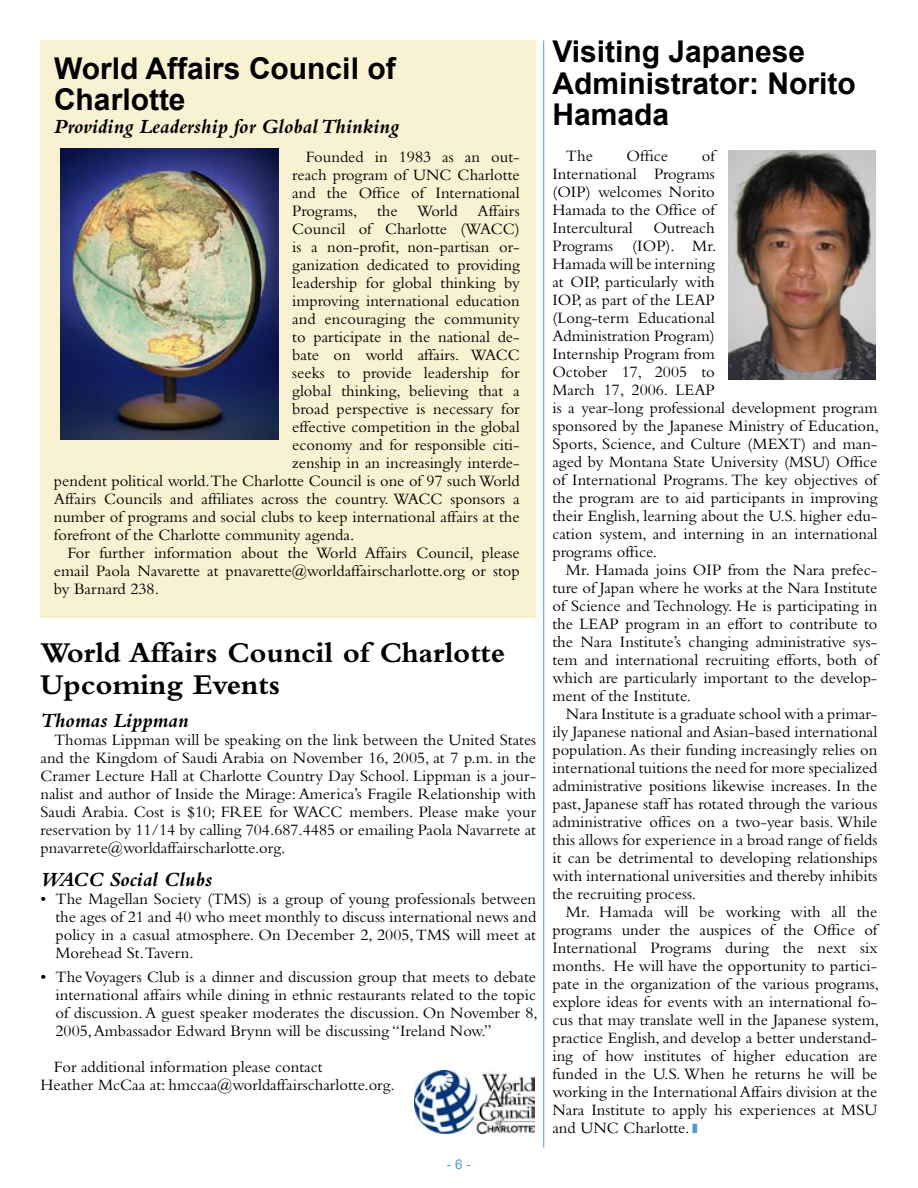
<style>
.page{position:relative;width:918px;height:1188px;background:#fff}
.page>*{position:absolute;margin:0;border:0;box-sizing:border-box;transform-origin:0 0}
.t1{font:700 30px/31.5px "Arial";color:#000}
.t2{font:700 30px/31.5px "Bembo";color:#000}
.t3{font:italic 700 21px "Bembo";color:#000}
.t4{font:16.5px/18px "Bembo";color:#000;text-align:justify}
.t5{font:13.5px "Arial";color:#5397d4}
.s1{color:#5397d4}
</style>
<div class="page">
<div style="left:40px;top:40px;width:496px;height:578px;background:#f8f1d2"></div>
<img style="left:61px;top:149px;width:218px;height:290px">
<img style="left:414px;top:1070px;width:120px;height:64px">
<hr style="left:543px;top:40px;width:1px;height:1108px;background:#5397d4">
<img style="left:728px;top:150px;width:148px;height:230px">
<h1 class="t1" style="left:54px;top:53px;width:343px">World Affairs Council of<br>Charlotte</h1>
<p class="t3" style="left:54px;top:115px;width:347px">Providing Leadership for Global Thinking</p>
<p class="t4" style="left:306px;top:147px;width:215px">Founded in 1983 as an out-</p>
<p class="t4" style="left:292px;top:165px;width:229px">reach program of UNC Charlotte</p>
<p class="t4" style="left:292px;top:183px;width:229px">and the Office of International</p>
<p class="t4" style="left:292px;top:201px;width:229px">Programs, the World Affairs</p>
<p class="t4" style="left:292px;top:219px;width:229px">Council of Charlotte (WACC)</p>
<p class="t4" style="left:292px;top:237px;width:229px">is a non-profit, non-partisan or-</p>
<p class="t4" style="left:292px;top:255px;width:229px">ganization dedicated to providing</p>
<p class="t4" style="left:292px;top:273px;width:229px">leadership for global thinking by</p>
<p class="t4" style="left:292px;top:291px;width:229px">improving international education</p>
<p class="t4" style="left:292px;top:309px;width:229px">and encouraging the community</p>
<p class="t4" style="left:292px;top:327px;width:229px">to participate in the national de-</p>
<p class="t4" style="left:292px;top:345px;width:229px">bate on world affairs. WACC</p>
<p class="t4" style="left:292px;top:363px;width:229px">seeks to provide leadership for</p>
<p class="t4" style="left:292px;top:381px;width:229px">global thinking, believing that a</p>
<p class="t4" style="left:292px;top:399px;width:229px">broad perspective is necessary for</p>
<p class="t4" style="left:292px;top:417px;width:229px">effective competition in the global</p>
<p class="t4" style="left:292px;top:435px;width:229px">economy and for responsible citi-</p>
<p class="t4" style="left:292px;top:453px;width:229px">zenship in an increasingly interde-</p>
<p class="t4" style="left:54px;top:471px;width:467px">pendent political world.The Charlotte Council is one of 97 such World</p>
<p class="t4" style="left:54px;top:489px;width:467px">Affairs Councils and affiliates across the country. WACC sponsors a</p>
<p class="t4" style="left:54px;top:507px;width:467px">number of programs and social clubs to keep international affairs at the</p>
<p class="t4" style="left:54px;top:525px;width:302px">forefront of the Charlotte community agenda.</p>
<p class="t4" style="left:68px;top:543px;width:454px">For further information about the World Affairs Council, please</p>
<p class="t4" style="left:54px;top:561px;width:467px">email Paola Navarette at pnavarette@worldaffairscharlotte.org or stop</p>
<p class="t4" style="left:54px;top:579px;width:107px">by Barnard 238.</p>
<h1 class="t2" style="left:40px;top:637px;width:466px">World Affairs Council of Charlotte<br>Upcoming Events</h1>
<p class="t3" style="left:40px;top:709px;width:150px">Thomas Lippman</p>
<p class="t4" style="left:40px;top:730px;width:497px;text-indent:14px">Thomas Lippman will be speaking on the link between the United States and the Kingdom of Saudi Arabia on November 16, 2005, at 7 p.m. in the Cramer Lecture Hall at Charlotte Country Day School. Lippman is a jour&shy;nalist and author of Inside the Mirage: America’s Fragile Relationship with Saudi Arabia. Cost is $10; FREE for WACC members. Please make your reservation by 11/14 by calling 704.687.4485 or emailing Paola Navarrete at pnavarrete@worldaffairscharlotte.org.</p>
<p class="t3" style="left:40px;top:868px;width:173px">WACC Social Clubs</p>
<p class="t4" style="left:55px;top:890px;width:482px;text-indent:-15px">• The Magellan Society (TMS) is a group of young professionals between the ages of 21 and 40 who meet monthly to discuss international news and policy in a casual atmosphere. On December 2, 2005, TMS will meet at Morehead St.Tavern.</p>
<p class="t4" style="left:55px;top:967px;width:484px;text-indent:-15px">• The Voyagers Club is a dinner and discussion group that meets to debate international affairs while dining in ethnic restaurants related to the topic of discussion. A guest speaker moderates the discussion. On November 8, 2005, Ambassador Edward Brynn will be discussing “Ireland Now.”</p>
<p class="t4" style="left:40px;top:1057px;width:356px;text-indent:13px">For additional information please contact<br>Heather McCaa at: hmccaa@worldaffairscharlotte.org.</p>
<p class="t5" style="left:447px;top:1157px;width:26px">- 6 -</p>
<h1 class="t1" style="left:552px;top:36px;width:305px">Visiting Japanese<br>Administrator: Norito<br>Hamada</h1>
<p class="t4" style="left:566px;top:147px;width:28px">The</p>
<p class="t4" style="left:627px;top:147px;width:43px">Office</p>
<p class="t4" style="left:552px;top:147px;width:328px;text-align:left;text-indent:149px">of<br>International Programs<br>(OIP) welcomes Norito<br>Hamada to the Office of<br>Intercultural Outreach<br>Programs (IOP). Mr.<br>Hamada will be interning<br>at OIP, particularly with<br>IOP, as part of the LEAP<br>(Long-term Educational<br>Administration Program)<br>Internship Program from<br>October 17, 2005 to<br>March 17, 2006. LEAP<br>is a year-long professional development program sponsored by the Japanese Ministry of Education,<br>Sports, Science, and Culture (MEXT) and man&shy;aged by Montana State University (MSU) Office of International Programs. The key objectives of the program are to aid participants in improving their English, learning about the U.S. higher edu&shy;cation system, and interning in an international programs office.</p>
<p class="t4" style="left:552px;top:561px;width:327px;text-indent:13px">Mr. Hamada joins OIP from the Nara prefec&shy;ture of Japan where he works at the Nara Institute of Science and Technology. He is participating in the LEAP program in an effort to contribute to the Nara Institute’s changing administrative sys&shy;tem and international recruiting efforts, both of which are particularly important to the develop&shy;ment of the Institute.</p>
<p class="t4" style="left:552px;top:705px;width:327px;text-indent:13px">Nara Institute is a graduate school with a primar&shy;ily Japanese national and Asian-based international population. As their funding increasingly relies on international tuitions the need for more specialized administrative positions likewise increases. In the past, Japanese staff has rotated through the various administrative offices on a two-year basis. While this allows for experience in a broad range of fields it can be detrimental to developing relationships with international universities and thereby inhibits the recruiting process.</p>
<p class="t4" style="left:552px;top:903px;width:328px;text-indent:13px">Mr. Hamada will be working with all the programs under the auspices of the Office of International Programs during the next six months. He will have the opportunity to partici&shy;pate in the organization of the various programs, explore ideas for events with an international fo&shy;cus that may translate well in the Japanese system, practice English, and develop a better understand&shy;ing of how institutes of higher education are funded in the U.S. When he returns he will be working in the International Affairs division at the Nara Institute to apply his experiences at MSU and UNC Charlotte. <span class="s1">❚</span></p>
</div>
